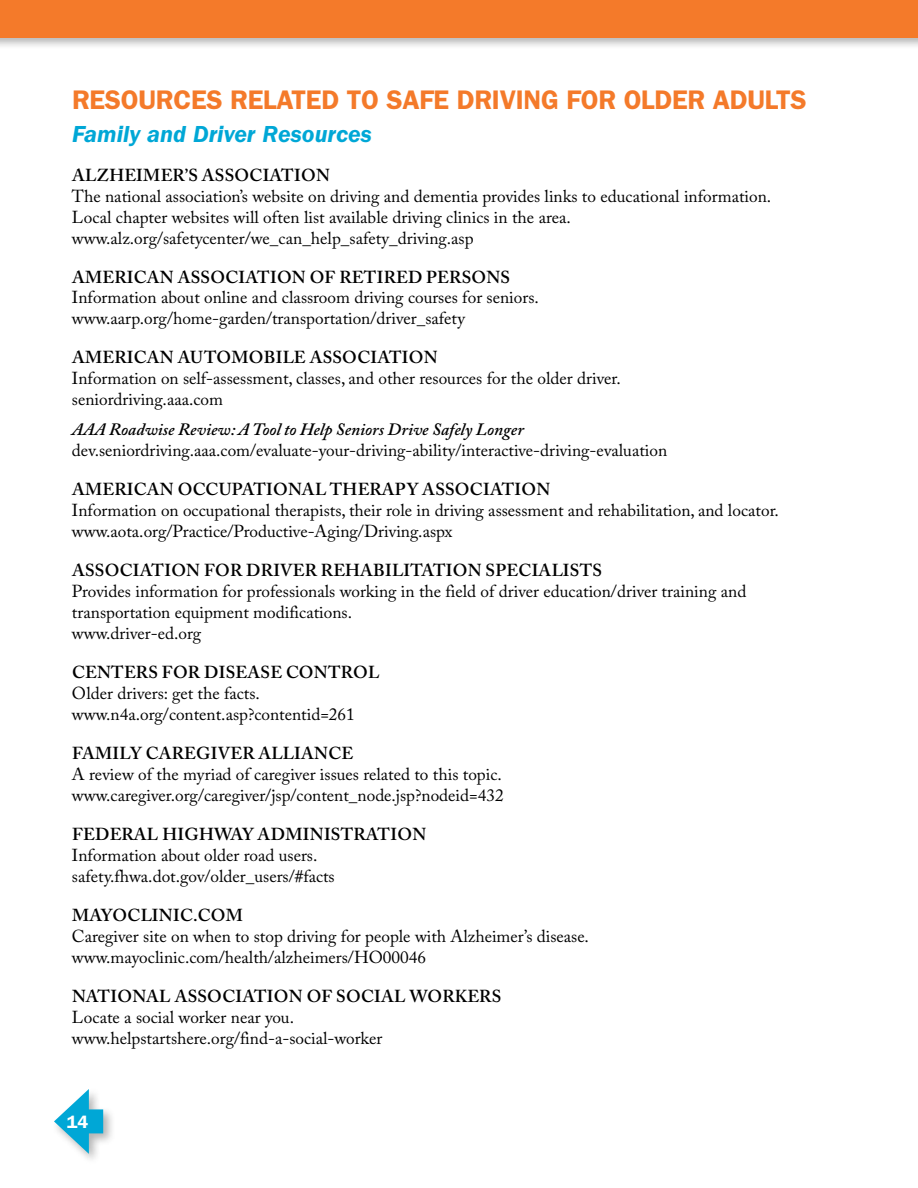
<style>
.page{position:relative;width:918px;height:1188px;background:#fff}
.page>*{position:absolute;margin:0;border:0;box-sizing:border-box;transform-origin:0 0}
.t1{font:600 27px "ITC Franklin Gothic Std";letter-spacing:-.01em;color:#f47a2a}
.t2{font:italic 600 24px "ITC Franklin Gothic Std";color:#00a7d6}
.t3{font:600 18px "ITC Franklin Gothic Std";color:#fff}
.t4{font:17.25px/21px "Adobe Caslon Pro";color:#000}
.t5{font:600 17.25px "Adobe Caslon Pro";letter-spacing:.015em;color:#000}
.t6{font:italic 600 17.25px "Adobe Caslon Pro";color:#000}
</style>
<div class="page">
<div style="left:52px;top:1087px;width:64px;height:78px;background:#000;opacity:.3"></div>
<div style="left:76px;top:1109px;width:27px;height:24px;background:#00a7d6"></div>
<svg style="left:54px;top:1089px;width:35px;height:65px"></svg>
<div style="left:0;top:0;width:918px;height:50px;background:#000;opacity:.3"></div>
<div style="left:0;top:0;width:918px;height:38px;background:#f47a2a"></div>
<h1 class="t1" style="left:72px;top:83px;width:736px">RESOURCES RELATED TO SAFE DRIVING FOR OLDER ADULTS</h1>
<h2 class="t2" style="left:72px;top:120px;width:302px">Family and Driver Resources</h2>
<p class="t5" style="left:72px;top:164px;width:259px">ALZHEIMER’S ASSOCIATION</p>
<p class="t4" style="left:72px;top:185px;width:701px">The national association’s website on driving and dementia provides links to educational information.<br>Local chapter websites will often list available driving clinics in the area. www.alz.org/safetycenter/we_can_help_safety_driving.asp</p>
<p class="t5" style="left:72px;top:266px;width:439px">AMERICAN ASSOCIATION OF RETIRED PERSONS</p>
<p class="t4" style="left:72px;top:287px;width:468px">Information about online and classroom driving courses for seniors. www.aarp.org/home-garden/transportation/driver_safety</p>
<p class="t5" style="left:72px;top:347px;width:367px">AMERICAN AUTOMOBILE ASSOCIATION</p>
<p class="t4" style="left:72px;top:368px;width:550px">Information on self-assessment, classes, and other resources for the older driver. seniordriving.aaa.com</p>
<p class="t6" style="left:72px;top:419px;width:453px">AAA Roadwise Review: A Tool to Help Seniors Drive Safely Longer</p>
<p class="t4" style="left:72px;top:440px;width:597px">dev.seniordriving.aaa.com/evaluate-your-driving-ability/interactive-driving-evaluation</p>
<p class="t5" style="left:72px;top:479px;width:480px">AMERICAN OCCUPATIONAL THERAPY ASSOCIATION</p>
<p class="t4" style="left:72px;top:500px;width:708px">Information on occupational therapists, their role in driving assessment and rehabilitation, and locator. www.aota.org/Practice/Productive-Aging/Driving.aspx</p>
<p class="t5" style="left:72px;top:560px;width:531px">ASSOCIATION FOR DRIVER REHABILITATION SPECIALISTS</p>
<p class="t4" style="left:72px;top:581px;width:676px">Provides information for professionals working in the field of driver education/driver training and transportation equipment modifications.<br>www.driver-ed.org</p>
<p class="t5" style="left:72px;top:662px;width:309px">CENTERS FOR DISEASE CONTROL</p>
<p class="t4" style="left:72px;top:683px;width:284px">Older drivers: get the facts. www.n4a.org/content.asp?contentid=261</p>
<p class="t5" style="left:72px;top:743px;width:283px">FAMILY CAREGIVER ALLIANCE</p>
<p class="t4" style="left:72px;top:764px;width:433px">A review of the myriad of caregiver issues related to this topic. www.caregiver.org/caregiver/jsp/content_node.jsp?nodeid=432</p>
<p class="t5" style="left:72px;top:824px;width:356px">FEDERAL HIGHWAY ADMINISTRATION</p>
<p class="t4" style="left:72px;top:845px;width:264px">Information about older road users. safety.fhwa.dot.gov/older_users/#facts</p>
<p class="t5" style="left:72px;top:905px;width:172px">MAYOCLINIC.COM</p>
<p class="t4" style="left:72px;top:926px;width:519px">Caregiver site on when to stop driving for people with Alzheimer’s disease. www.mayoclinic.com/health/alzheimers/HO00046</p>
<p class="t5" style="left:72px;top:986px;width:431px">NATIONAL ASSOCIATION OF SOCIAL WORKERS</p>
<p class="t4" style="left:72px;top:1007px;width:312px">Locate a social worker near you. www.helpstartshere.org/find-a-social-worker</p>
<p class="t3" style="left:67px;top:1111px;width:23px">14</p>
</div>
